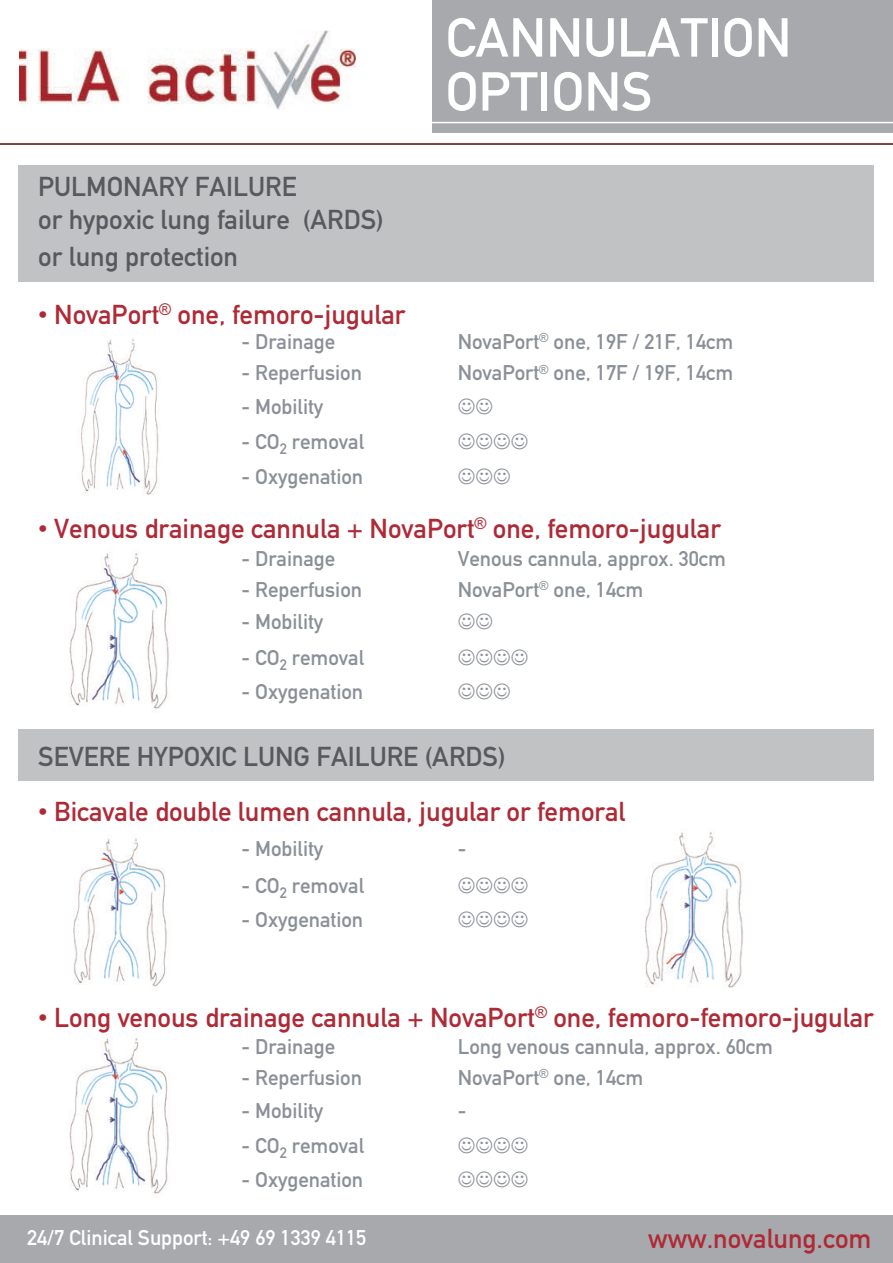
<style>
.page{position:relative;width:893px;height:1263px;background:#fff}
.page>*{position:absolute;margin:0;border:0;box-sizing:border-box;transform-origin:0 0}
.t1{font:54px/54px "DIN 1451 Mittelschrift";color:#fff}
.t2{font:27px "DIN 1451 Mittelschrift";color:#ae2a36}
.t3{font:27px/37.2px "DIN 1451 Mittelschrift";color:#56595d}
.t4{font:21px "DIN 1451 Mittelschrift";color:#8b9098}
.t5{font:21px "DIN 1451 Mittelschrift";color:#fff}
.t6{font:21px "Wingdings";color:#8b9098}
.s1{font-family:"Arial"}
</style>
<div class="page">
<img style="left:20px;top:31px;width:336px;height:79px">
<hr style="left:0;top:143px;width:893px;height:2px;background:#5e040a">
<div style="left:432px;top:0;width:461px;height:132px;background:#a8a9ad"></div>
<hr style="left:414px;top:122px;width:479px;height:1px;background:#fff">
<div style="left:18px;top:165px;width:855px;height:116px;background:#c1c2c4"></div>
<img style="left:81px;top:339px;width:78px;height:156px">
<img style="left:69px;top:553px;width:101px;height:156px">
<img style="left:73px;top:838px;width:94px;height:149px">
<div style="left:0;top:1215px;width:893px;height:48px;background:#a8a9ad"></div>
<img style="left:645px;top:832px;width:98px;height:156px">
<img style="left:69px;top:1038px;width:101px;height:156px">
<div style="left:18px;top:729px;width:855px;height:51px;background:#c1c2c4"></div>
<p class="t3" style="left:38px;top:168px;width:260px">PULMONARY FAILURE</p>
<p class="t3" style="left:38px;top:201px;width:347px">or hypoxic lung failure (ARDS) or lung protection</p>
<p class="t2" style="left:38px;top:299px;width:369px"><span class="s1">•</span> NovaPort<sup>®</sup> one, femoro-jugular</p>
<h1 class="t1" style="left:446px;top:11px;width:347px">CANNULATION<br>OPTIONS</h1>
<p class="t4" style="left:242px;top:329px;width:95px">- Drainage</p>
<p class="t4" style="left:458px;top:329px;width:277px">NovaPort<sup>®</sup> one, 19F / 21F, 14cm</p>
<p class="t4" style="left:242px;top:361px;width:122px">- Reperfusion</p>
<p class="t4" style="left:458px;top:361px;width:277px">NovaPort<sup>®</sup> one, 17F / 19F, 14cm</p>
<p class="t4" style="left:242px;top:395px;width:83px">- Mobility</p>
<p class="t4" style="left:242px;top:430px;width:124px">- CO<sub>2</sub> removal</p>
<p class="t6" style="left:458px;top:430px;width:72px">☺☺☺☺</p>
<p class="t4" style="left:242px;top:464px;width:123px">- Oxygenation</p>
<p class="t6" style="left:458px;top:464px;width:55px">☺☺☺</p>
<p class="t2" style="left:38px;top:512px;width:684px"><span class="s1">•</span> Venous drainage cannula + NovaPort<sup>®</sup> one, femoro-jugular</p>
<p class="t4" style="left:242px;top:546px;width:95px">- Drainage</p>
<p class="t4" style="left:458px;top:546px;width:270px">Venous cannula, approx. 30cm</p>
<p class="t4" style="left:242px;top:578px;width:122px">- Reperfusion</p>
<p class="t4" style="left:458px;top:578px;width:187px">NovaPort<sup>®</sup> one, 14cm</p>
<p class="t4" style="left:242px;top:610px;width:83px">- Mobility</p>
<p class="t4" style="left:242px;top:645px;width:124px">- CO<sub>2</sub> removal</p>
<p class="t6" style="left:458px;top:645px;width:72px">☺☺☺☺</p>
<p class="t4" style="left:242px;top:680px;width:123px">- Oxygenation</p>
<p class="t6" style="left:458px;top:680px;width:55px">☺☺☺</p>
<p class="t3" style="left:38px;top:738px;width:469px">SEVERE HYPOXIC LUNG FAILURE (ARDS)</p>
<p class="t2" style="left:38px;top:796px;width:589px"><span class="s1">•</span> Bicavale double lumen cannula, jugular or femoral</p>
<p class="t4" style="left:242px;top:836px;width:83px">- Mobility</p>
<p class="t4" style="left:458px;top:836px;width:10px">-</p>
<p class="t4" style="left:242px;top:873px;width:124px">- CO<sub>2</sub> removal</p>
<p class="t6" style="left:458px;top:873px;width:72px">☺☺☺☺</p>
<p class="t4" style="left:242px;top:908px;width:123px">- Oxygenation</p>
<p class="t6" style="left:458px;top:908px;width:72px">☺☺☺☺</p>
<p class="t2" style="left:38px;top:1002px;width:837px"><span class="s1">•</span> Long venous drainage cannula + NovaPort<sup>®</sup> one, femoro-femoro-jugular</p>
<p class="t4" style="left:242px;top:1034px;width:95px">- Drainage</p>
<p class="t4" style="left:458px;top:1034px;width:317px">Long venous cannula, approx. 60cm</p>
<p class="t4" style="left:242px;top:1066px;width:122px">- Reperfusion</p>
<p class="t4" style="left:458px;top:1066px;width:187px">NovaPort<sup>®</sup> one, 14cm</p>
<p class="t4" style="left:242px;top:1098px;width:83px">- Mobility</p>
<p class="t4" style="left:458px;top:1098px;width:10px">-</p>
<p class="t4" style="left:242px;top:1133px;width:124px">- CO<sub>2</sub> removal</p>
<p class="t6" style="left:458px;top:1133px;width:72px">☺☺☺☺</p>
<p class="t4" style="left:242px;top:1168px;width:123px">- Oxygenation</p>
<p class="t6" style="left:458px;top:1168px;width:72px">☺☺☺☺</p>
<p class="t5" style="left:27px;top:1226px;width:341px">24/7 Clinical Support: +49 69 1339 4115</p>
<p class="t2" style="left:648px;top:1223px;width:225px">www.novalung.com</p>
</div>
